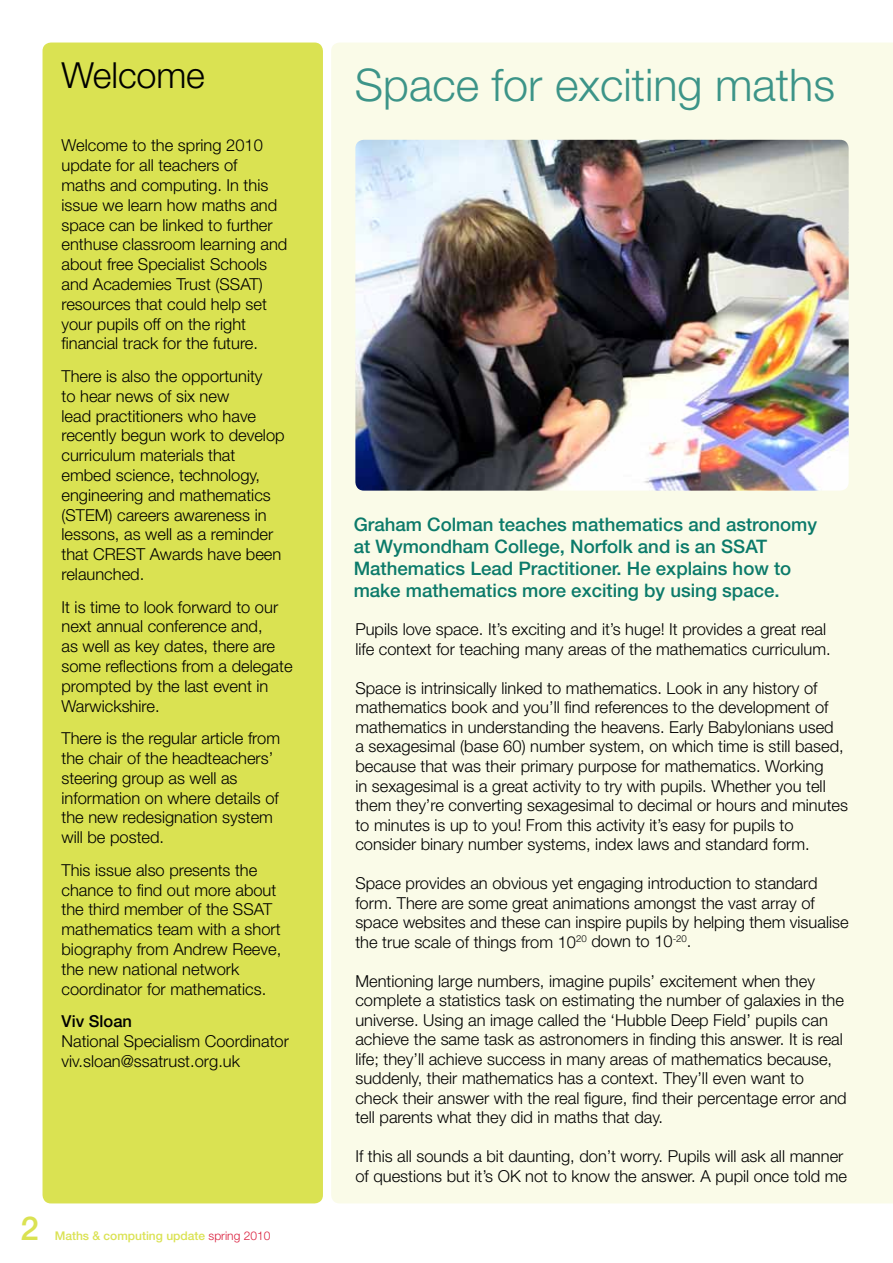
<style>
.page{position:relative;width:893px;height:1263px;background:#fff}
.page>*{position:absolute;margin:0;border:0;box-sizing:border-box;transform-origin:0 0}
.t1{font:300 45px "Helvetica Neue";color:#3c9488}
.t2{font:300 36px "Helvetica Neue";letter-spacing:-.005em;color:#000}
.t3{font:500 18.6px/22px "Helvetica Neue";color:#0b7a6a}
.t4{font:300 16.5px/19.8px "Helvetica Neue";color:#000}
.t5{font:500 16.5px "Helvetica Neue";color:#000}
.t6{font:500 12px "Helvetica Neue";color:#dae252}
.s1{font-size:33px}
.s2{font-weight:300;color:#da1f3d}
</style>
<div class="page">
<div style="left:43px;top:43px;width:280px;height:1160px;background:#dae252;border-radius:9px"></div>
<div style="left:331px;top:43px;width:562px;height:1160px;background:#fafbe8"></div>
<img style="left:355px;top:140px;width:494px;height:351px">
<h2 class="t2" style="left:62px;top:54px;width:145px">Welcome</h2>
<p class="t4" style="left:62px;top:135px;width:227px">Welcome to the spring 2010 update for all teachers of<br>maths and computing. In this issue we learn how maths and space can be linked to further enthuse classroom learning and about free Specialist Schools and Academies Trust (SSAT) resources that could help set your pupils off on the right financial track for the future.</p>
<p class="t4" style="left:62px;top:366px;width:225px">There is also the opportunity<br>to hear news of six new<br>lead practitioners who have recently begun work to develop curriculum materials that embed science, technology, engineering and mathematics (STEM) careers awareness in lessons, as well as a reminder that CREST Awards have been relaunched.</p>
<p class="t4" style="left:62px;top:596px;width:233px">It is time to look forward to our next annual conference and,<br>as well as key dates, there are some reflections from a delegate prompted by the last event in<br>Warwickshire.</p>
<p class="t4" style="left:62px;top:728px;width:220px">There is the regular article from the chair of the headteachers’ steering group as well as information on where details of the new redesignation system will be posted.</p>
<p class="t4" style="left:62px;top:859px;width:221px">This issue also presents the chance to find out more about the third member of the SSAT mathematics team with a short biography from Andrew Reeve, the new national network coordinator for mathematics.</p>
<p class="t5" style="left:62px;top:1011px;width:72px">Viv Sloan</p>
<p class="t4" style="left:62px;top:1031px;width:229px">National Specialism Coordinator viv.sloan@ssatrust.org.uk</p>
<p class="t6" style="left:20px;top:1228px;width:251px"><span class="s1">2</span> Maths &amp; computing update <span class="s2">spring 2010</span></p>
<h1 class="t1" style="left:355px;top:57px;width:482px">Space for exciting maths</h1>
<p class="t3" style="left:354px;top:513px;width:465px">Graham Colman teaches mathematics and astronomy at Wymondham College, Norfolk and is an SSAT Mathematics Lead Practitioner. He explains how to make mathematics more exciting by using space.</p>
<p class="t4" style="left:355px;top:619px;width:477px">Pupils love space. It’s exciting and it’s huge! It provides a great real life context for teaching many areas of the mathematics curriculum.</p>
<p class="t4" style="left:355px;top:678px;width:494px">Space is intrinsically linked to mathematics. Look in any history of mathematics book and you’ll find references to the development of mathematics in understanding the heavens. Early Babylonians used<br>a sexagesimal (base 60) number system, on which time is still based, because that was their primary purpose for mathematics. Working<br>in sexagesimal is a great activity to try with pupils. Whether you tell them they’re converting sexagesimal to decimal or hours and minutes to minutes is up to you! From this activity it’s easy for pupils to consider binary number systems, index laws and standard form.</p>
<p class="t4" style="left:355px;top:873px;width:495px">Space provides an obvious yet engaging introduction to standard form. There are some great animations amongst the vast array of space websites and these can inspire pupils by helping them visualise the true scale of things from 10<sup>20</sup> down to 10<sup>-20</sup>.</p>
<p class="t4" style="left:355px;top:970px;width:493px">Mentioning large numbers, imagine pupils’ excitement when they complete a statistics task on estimating the number of galaxies in the universe. Using an image called the ‘Hubble Deep Field’ pupils can achieve the same task as astronomers in finding this answer. It is real life; they’ll achieve success in many areas of mathematics because, suddenly, their mathematics has a context. They’ll even want to check their answer with the real figure, find their percentage error and tell parents what they did in maths that day.</p>
<p class="t4" style="left:355px;top:1146px;width:493px">If this all sounds a bit daunting, don’t worry. Pupils will ask all manner of questions but it’s OK not to know the answer. A pupil once told me</p>
</div>
